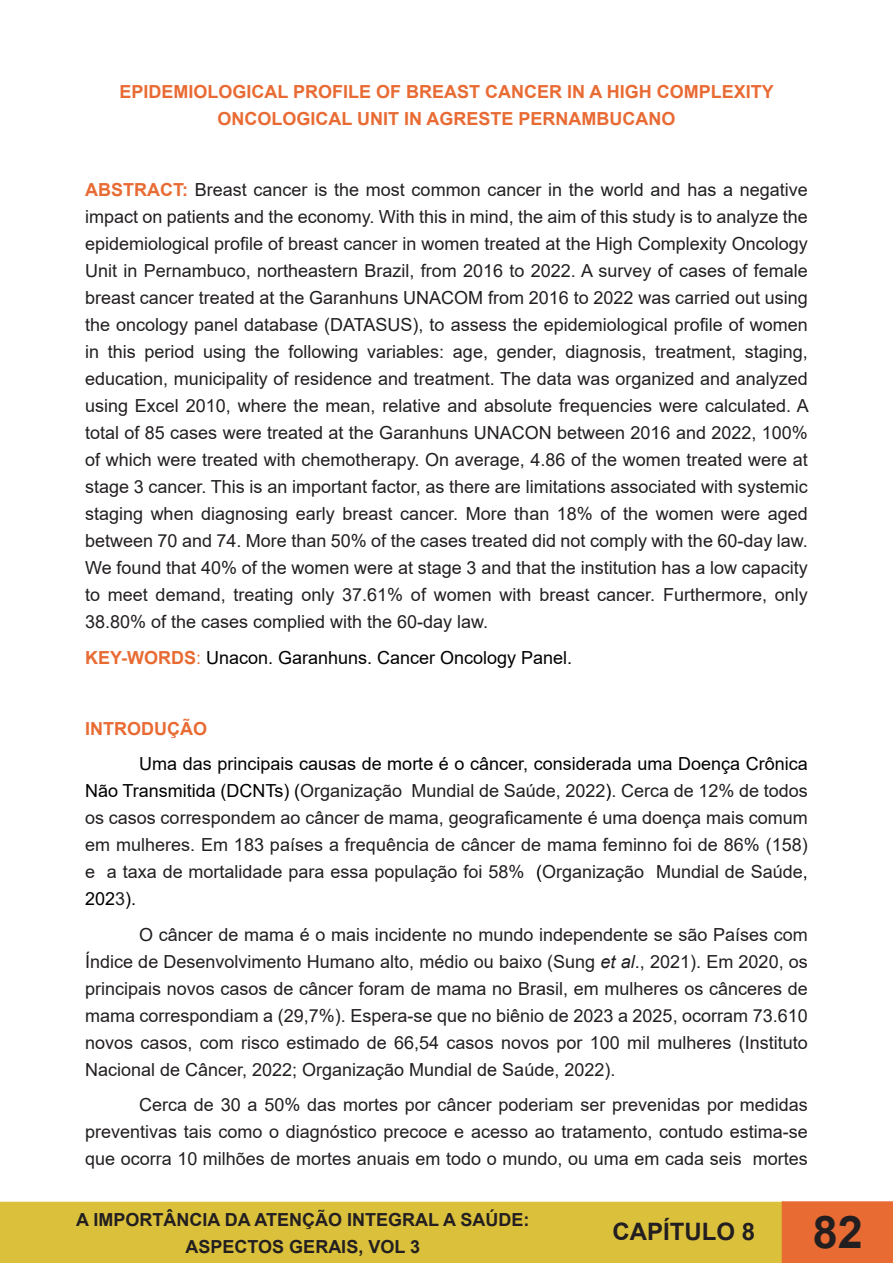
<style>
.page{position:relative;width:893px;height:1263px;background:#fff}
.page>*{position:absolute;margin:0;border:0;box-sizing:border-box;transform-origin:0 0}
.t1{font:700 45px "Arial";color:#231f20}
.t2{font:700 24px "Arial";color:#231f20}
.t3{font:18px/27px "Arial";color:#231f20;text-align:justify}
.t4{font:700 18px/27px "Arial";color:#e96b34;text-align:center}
.t5{font:700 18px/27px "Arial";color:#231f20;text-align:center}
.t6{font:18px "Arial";color:#000}
.s1{font-weight:700;color:#e96b34}
.s2{color:#e96b34}
.s3{color:#000}
.s4{font-style:italic}
</style>
<div class="page">
<div style="left:1px;top:1202px;width:782px;height:60px;background:#dbc13b"></div>
<div style="left:0;top:1202px;width:784px;height:61px;border:2px solid #dbc13b"></div>
<div style="left:782px;top:1202px;width:111px;height:60px;background:#e96b34"></div>
<div style="left:782px;top:1201px;width:111px;height:62px;border:2px solid #e96b34"></div>
<p class="t4" style="left:119px;top:79px;width:656px">EPIDEMIOLOGICAL PROFILE OF BREAST CANCER IN A HIGH COMPLEXITY<br>ONCOLOGICAL UNIT IN AGRESTE PERNAMBUCANO</p>
<p class="t3" style="left:85px;top:176px;width:725px"><span class="s1">ABSTRACT:</span> Breast cancer is the most common cancer in the world and has a negative impact on patients and the economy. With this in mind, the aim of this study is to analyze the epidemiological profile of breast cancer in women treated at the High Complexity Oncology Unit in Pernambuco, northeastern Brazil, from 2016 to 2022. A survey of cases of female breast cancer treated at the Garanhuns UNACOM from 2016 to 2022 was carried out using the oncology panel database (DATASUS), to assess the epidemiological profile of women in this period using the following variables: age, gender, diagnosis, treatment, staging, education, municipality of residence and treatment. The data was organized and analyzed using Excel 2010, where the mean, relative and absolute frequencies were calculated. A total of 85 cases were treated at the Garanhuns UNACON between 2016 and 2022, 100% of which were treated with chemotherapy. On average, 4.86 of the women treated were at stage 3 cancer. This is an important factor, as there are limitations associated with systemic staging when diagnosing early breast cancer. More than 18% of the women were aged between 70 and 74. More than 50% of the cases treated did not comply with the 60-day law.<br>We found that 40% of the women were at stage 3 and that the institution has a low capacity to meet demand, treating only 37.61% of women with breast cancer. Furthermore, only 38.80% of the cases complied with the 60-day law.</p>
<p class="t6" style="left:85px;top:645px;width:489px"><span class="s1">KEY-WORDS</span><span class="s2">:</span> Unacon. Garanhuns. Cancer Oncology Panel.</p>
<p class="t4" style="left:85px;top:715px;width:123px">INTRODUÇÃO</p>
<p class="t3" style="left:85px;top:750px;width:724px;text-indent:54px"><span class="s3">Uma das principais causas de morte é o câncer, considerada uma Doença Crônica Não Transmitida (DCNTs) (</span>Organização Mundial de Saúde, 2022<span class="s3">)</span>. Cerca de 12% de todos os casos correspondem ao câncer de mama, geograficamente é uma doença mais comum em mulheres. Em 183 países a frequência de câncer de mama feminno foi de 86% (158) e a taxa de mortalidade para essa população foi 58% <span class="s3">(</span>Organização Mundial de Saúde<span class="s3">, 202</span>3<span class="s3">).</span></p>
<p class="t3" style="left:85px;top:921px;width:724px;text-indent:54px">O câncer de mama é o mais incidente no mundo independente se são Países com Índice de Desenvolvimento Humano alto, médio ou baixo (Sung <span class="s4">et al</span>., 2021). Em 2020, os principais novos casos de câncer foram de mama no Brasil, em mulheres os cânceres de mama correspondiam a (29,7%). Espera-se que no biênio de 2023 a 2025, ocorram 73.610 novos casos, com risco estimado de 66,54 casos novos por 100 mil mulheres (Instituto Nacional de Câncer, 2022; Organização Mundial de Saúde, 2022).</p>
<p class="t3" style="left:85px;top:1091px;width:724px;text-indent:54px">Cerca de 30 a 50% das mortes por câncer poderiam ser prevenidas por medidas preventivas tais como o diagnóstico precoce e acesso ao tratamento, contudo estima-se que ocorra 10 milhões de mortes anuais em todo o mundo, ou uma em cada seis mortes</p>
<p class="t5" style="left:76px;top:1206px;width:455px">A IMPORTÂNCIA DA ATENÇÃO INTEGRAL A SAÚDE:<br>ASPECTOS GERAIS, VOL 3</p>
<h2 class="t2" style="left:612px;top:1215px;width:144px">CAPÍTULO 8</h2>
<h1 class="t1" style="left:813px;top:1201px;width:52px">82</h1>
</div>
